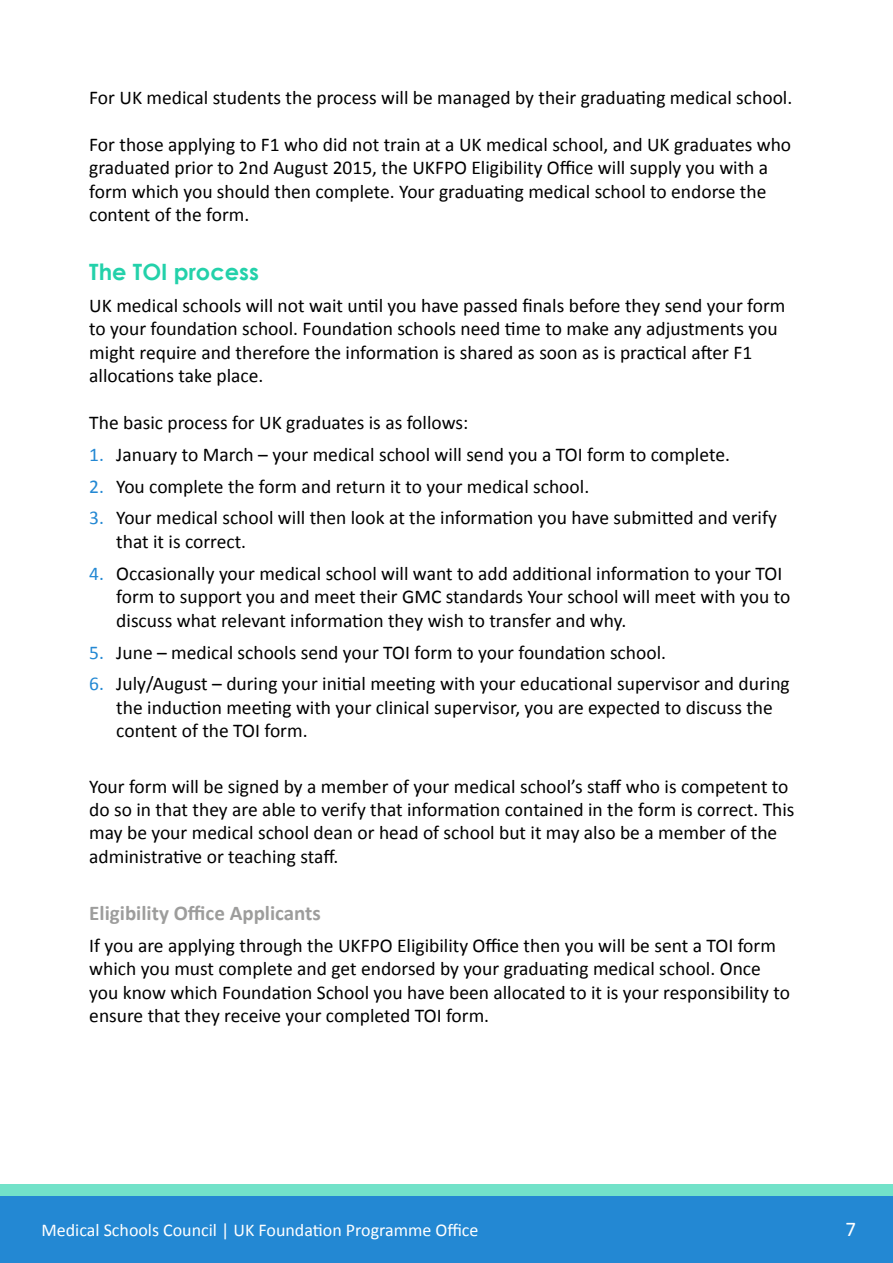
<style>
.page{position:relative;width:893px;height:1263px;background:#fff}
.page>*{position:absolute;margin:0;border:0;box-sizing:border-box;transform-origin:0 0}
.t1{font:700 22.5px "Century Gothic";color:#23d1aa}
.t2{font:700 21px "Calibri";color:#9d9d9c}
.t3{font:21px "Calibri";color:#fff}
.t4{font:19.5px/23.4px "Calibri";color:#000}
.t5{font:18px "Calibri";color:#fff}
.s1{color:#2388d3}
</style>
<div class="page">
<div style="left:0;top:1184px;width:893px;height:79px;background:#2388d3"></div>
<div style="left:0;top:1184px;width:893px;height:12px;background:#72e2c9"></div>
<p class="t4" style="left:89px;top:86px;width:704px">For UK medical students the process will be managed by their graduating medical school.</p>
<p class="t4" style="left:89px;top:133px;width:703px">For those applying to F1 who did not train at a UK medical school, and UK graduates who graduated prior to 2nd August 2015, the UKFPO Eligibility Office will supply you with a form which you should then complete. Your graduating medical school to endorse the content of the form.</p>
<p class="t1" style="left:89px;top:255px;width:171px">The TOI process</p>
<p class="t4" style="left:89px;top:294px;width:698px">UK medical schools will not wait until you have passed finals before they send your form to your foundation school. Foundation schools need time to make any adjustments you might require and therefore the information is shared as soon as is practical after F1 allocations take place.</p>
<p class="t4" style="left:89px;top:411px;width:381px">The basic process for UK graduates is as follows:</p>
<p class="t4" style="left:89px;top:443px;width:642px"><span class="s1">1.</span> January to March – your medical school will send you a TOI form to complete.</p>
<p class="t4" style="left:89px;top:474px;width:501px"><span class="s1">2.</span> You complete the form and return it to your medical school.</p>
<p class="t4" style="left:116px;top:506px;width:662px;text-indent:-27px"><span class="s1">3.</span> Your medical school will then look at the information you have submitted and verify that it is correct.</p>
<p class="t4" style="left:116px;top:562px;width:675px;text-indent:-27px"><span class="s1">4.</span> Occasionally your medical school will want to add additional information to your TOI form to support you and meet their GMC standards Your school will meet with you to discuss what relevant information they wish to transfer and why.</p>
<p class="t4" style="left:89px;top:640px;width:578px"><span class="s1">5.</span> June – medical schools send your TOI form to your foundation school.</p>
<p class="t4" style="left:116px;top:672px;width:675px;text-indent:-27px"><span class="s1">6.</span> July/August – during your initial meeting with your educational supervisor and during the induction meeting with your clinical supervisor, you are expected to discuss the content of the TOI form.</p>
<p class="t4" style="left:89px;top:774px;width:707px">Your form will be signed by a member of your medical school’s staff who is competent to do so in that they are able to verify that information contained in the form is correct. This may be your medical school dean or head of school but it may also be a member of the administrative or teaching staff.</p>
<p class="t2" style="left:89px;top:899px;width:233px">Eligibility Office Applicants</p>
<p class="t4" style="left:89px;top:934px;width:702px">If you are applying through the UKFPO Eligibility Office then you will be sent a TOI form which you must complete and get endorsed by your graduating medical school. Once you know which Foundation School you have been allocated to it is your responsibility to ensure that they receive your completed TOI form.</p>
<p class="t5" style="left:41px;top:1219px;width:439px">Medical Schools Council | UK Foundation Programme Office</p>
<p class="t3" style="left:845px;top:1216px;width:12px">7</p>
</div>
